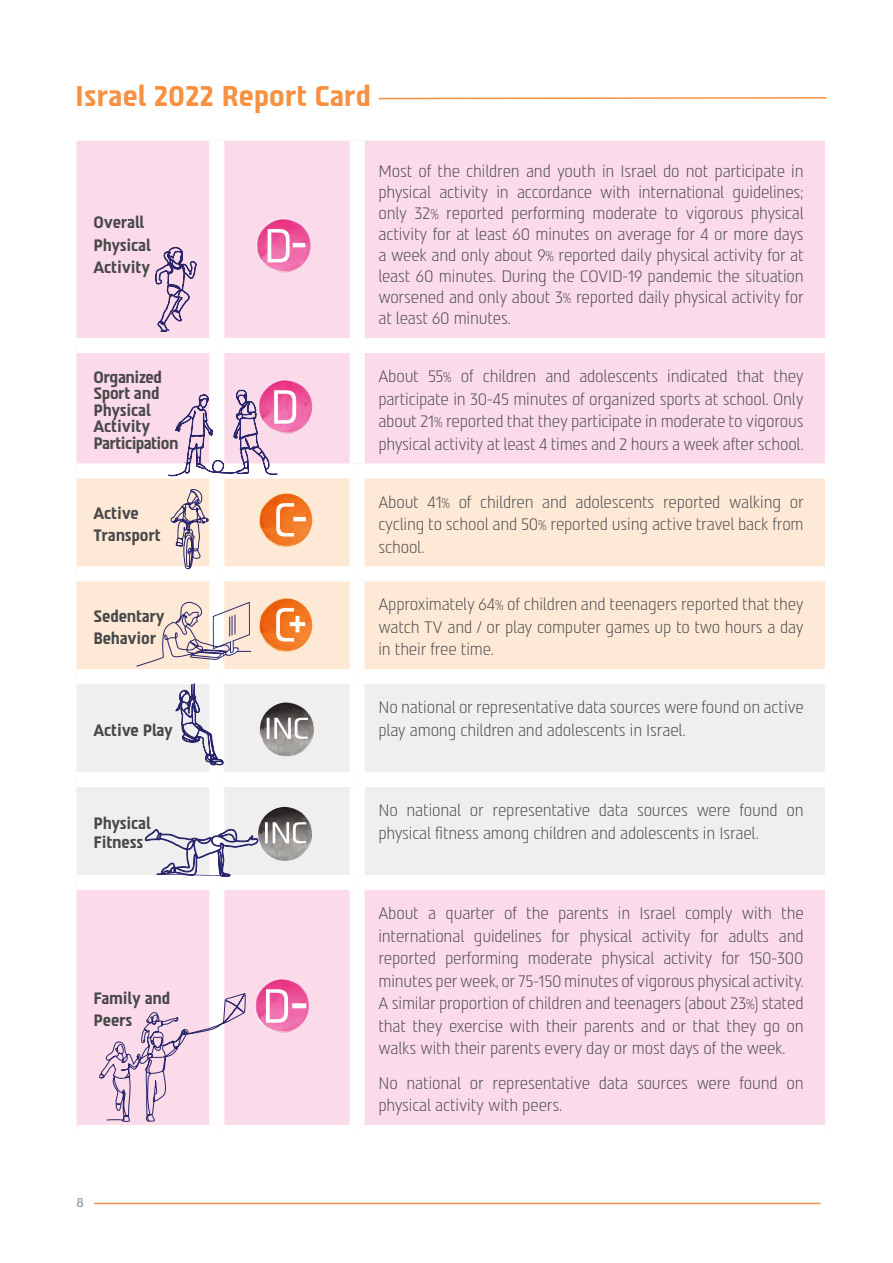
<style>
.page{position:relative;width:893px;height:1263px;background:#fff}
.page>*{position:absolute;margin:0;border:0;box-sizing:border-box;transform-origin:0 0}
.t1{font:700 43.65px "Atlas DL3.1 AAA";color:#fff;scale:.94 1}
.t2{font:700 39.15px "Atlas DL3.1 AAA";color:#fff;scale:.94 1}
.t3{font:700 28.5px "Atlas DL3.1 AAA";color:#f79141;scale:.94 1}
.t4{font:300 25.5px "Atlas DL3.1 AAA";color:#48484a;scale:.9 1}
.t5{font:300 16.5px/22.5px "Atlas DL3.1 AAA";letter-spacing:-.01em;color:#48484a;text-align:justify;scale:.9 1}
.t6{font:700 16.5px/22.5px "Atlas DL3.1 AAA";letter-spacing:-.01em;color:#48484a;scale:.9 1}
.t7{font:700 16.5px/16.5px "Atlas DL3.1 AAA";letter-spacing:-.03em;color:#48484a;scale:.9 1}
.t8{font:12.9px "Atlas DL3.1 AAA";color:#86888a;scale:.95 1}
</style>
<div class="page">
<hr style="left:94px;top:1203px;width:727px;height:1px;background:#f79141">
<div style="left:77px;top:141px;width:748px;height:984px;background:#fbdbe9"></div>
<div style="left:77px;top:478px;width:748px;height:191px;background:#fee9d6"></div>
<div style="left:77px;top:684px;width:748px;height:191px;background:#efeff0"></div>
<div style="left:209px;top:141px;width:15px;height:197px;background:#fff"></div>
<div style="left:350px;top:141px;width:15px;height:197px;background:#fff"></div>
<div style="left:77px;top:338px;width:140px;height:15px;background:#fff"></div>
<div style="left:217px;top:338px;width:140px;height:15px;background:#fff"></div>
<div style="left:209px;top:353px;width:15px;height:110px;background:#fff"></div>
<div style="left:357px;top:338px;width:468px;height:15px;background:#fff"></div>
<div style="left:350px;top:353px;width:15px;height:110px;background:#fff"></div>
<div style="left:77px;top:463px;width:140px;height:15px;background:#fff"></div>
<div style="left:217px;top:463px;width:140px;height:15px;background:#fff"></div>
<div style="left:357px;top:463px;width:468px;height:15px;background:#fff"></div>
<div style="left:350px;top:478px;width:15px;height:88px;background:#fff"></div>
<div style="left:77px;top:566px;width:140px;height:15px;background:#fff"></div>
<div style="left:217px;top:566px;width:140px;height:15px;background:#fff"></div>
<div style="left:357px;top:566px;width:468px;height:15px;background:#fff"></div>
<div style="left:350px;top:581px;width:15px;height:88px;background:#fff"></div>
<div style="left:77px;top:669px;width:140px;height:15px;background:#fff"></div>
<div style="left:217px;top:669px;width:140px;height:15px;background:#fff"></div>
<div style="left:209px;top:684px;width:15px;height:88px;background:#fff"></div>
<div style="left:357px;top:669px;width:468px;height:15px;background:#fff"></div>
<div style="left:350px;top:684px;width:15px;height:88px;background:#fff"></div>
<div style="left:77px;top:772px;width:140px;height:15px;background:#fff"></div>
<div style="left:217px;top:772px;width:140px;height:15px;background:#fff"></div>
<div style="left:209px;top:787px;width:15px;height:88px;background:#fff"></div>
<div style="left:357px;top:772px;width:468px;height:15px;background:#fff"></div>
<div style="left:350px;top:787px;width:15px;height:88px;background:#fff"></div>
<div style="left:77px;top:875px;width:140px;height:15px;background:#fff"></div>
<div style="left:217px;top:875px;width:140px;height:15px;background:#fff"></div>
<div style="left:209px;top:890px;width:15px;height:235px;background:#fff"></div>
<div style="left:357px;top:875px;width:468px;height:15px;background:#fff"></div>
<div style="left:350px;top:890px;width:15px;height:235px;background:#fff"></div>
<img style="left:258px;top:807px;width:54px;height:54px;border-radius:27px">
<svg style="left:265px;top:822px;width:41px;height:21px"></svg>
<svg style="left:257px;top:219px;width:53px;height:52px;background:#f18aba"></svg>
<svg style="left:378px;top:97px;width:449px;height:3px"></svg>
<svg style="left:155px;top:247px;width:42px;height:85px;background:#cab1cb"></svg>
<svg style="left:99px;top:979px;width:210px;height:146px;background:#efccdf"></svg>
<svg style="left:136px;top:380px;width:176px;height:385px"></svg>
<svg style="left:145px;top:829px;width:113px;height:48px"></svg>
<h3 class="t3" style="left:75px;top:79px;width:316px">Israel 2022 Report Card</h3>
<p class="t6" style="left:94px;top:212px;width:65px">Overall<br>Physical<br>Activity</p>
<h3 class="t4" style="left:278px;top:231px;width:29px">D-</h3>
<h2 class="t2" style="left:292px;top:221px;width:18px">-</h2>
<p class="t5" style="left:378px;top:161px;width:474px;line-height:21px">Most of the children and youth in Israel do not participate in physical activity in accordance with international guidelines; only 32% reported performing moderate to vigorous physical activity for at least 60 minutes on average for 4 or more days a week and only about 9% reported daily physical activity for at least 60 minutes. During the COVID-19 pandemic the situation worsened and only about 3% reported daily physical activity for at least 60 minutes.</p>
<p class="t7" style="left:94px;top:369px;width:96px">Organized<br>Sport and<br>Physical<br>Activity<br>Participation</p>
<p class="t5" style="left:378px;top:366px;width:474px">About 55% of children and adolescents indicated that they participate in 30-45 minutes of organized sports at school. Only about 21% reported that they participate in moderate to vigorous physical activity at least 4 times and 2 hours a week after school.</p>
<p class="t6" style="left:94px;top:502px;width:76px">Active<br>Transport</p>
<p class="t5" style="left:378px;top:491px;width:474px">About 41% of children and adolescents reported walking or cycling to school and 50% reported using active travel back from school.</p>
<h2 class="t2" style="left:292px;top:495px;width:18px">-</h2>
<p class="t6" style="left:94px;top:605px;width:80px">Sedentary<br>Behavior</p>
<h3 class="t4" style="left:278px;top:614px;width:25px">C+</h3>
<h2 class="t2" style="left:289px;top:599px;width:21px">+</h2>
<p class="t6" style="left:94px;top:719px;width:90px">Active Play</p>
<p class="t6" style="left:94px;top:814px;width:65px;line-height:19.5px">Physical<br>Fitness</p>
<p class="t6" style="left:94px;top:987px;width:87px">Family and<br>Peers</p>
<h1 class="t1" style="left:291px;top:978px;width:20px">-</h1>
<p class="t8" style="left:77px;top:1195px;width:9px">8</p>
<p class="t5" style="left:378px;top:594px;width:474px">Approximately 64% of children and teenagers reported that they watch TV and / or play computer games up to two hours a day in their free time.</p>
<p class="t5" style="left:378px;top:697px;width:474px">No national or representative data sources were found on active play among children and adolescents in Israel.</p>
<p class="t5" style="left:378px;top:800px;width:474px">No national or representative data sources were found on physical fitness among children and adolescents in Israel.</p>
<p class="t5" style="left:378px;top:902px;width:474px">About a quarter of the parents in Israel comply with the international guidelines for physical activity for adults and reported performing moderate physical activity for 150-300 minutes per week, or 75-150 minutes of vigorous physical activity.<br>A similar proportion of children and teenagers (about 23%) stated that they exercise with their parents and or that they go on walks with their parents every day or most days of the week.</p>
<p class="t5" style="left:378px;top:1072px;width:474px">No national or representative data sources were found on physical activity with peers.</p>
</div>
